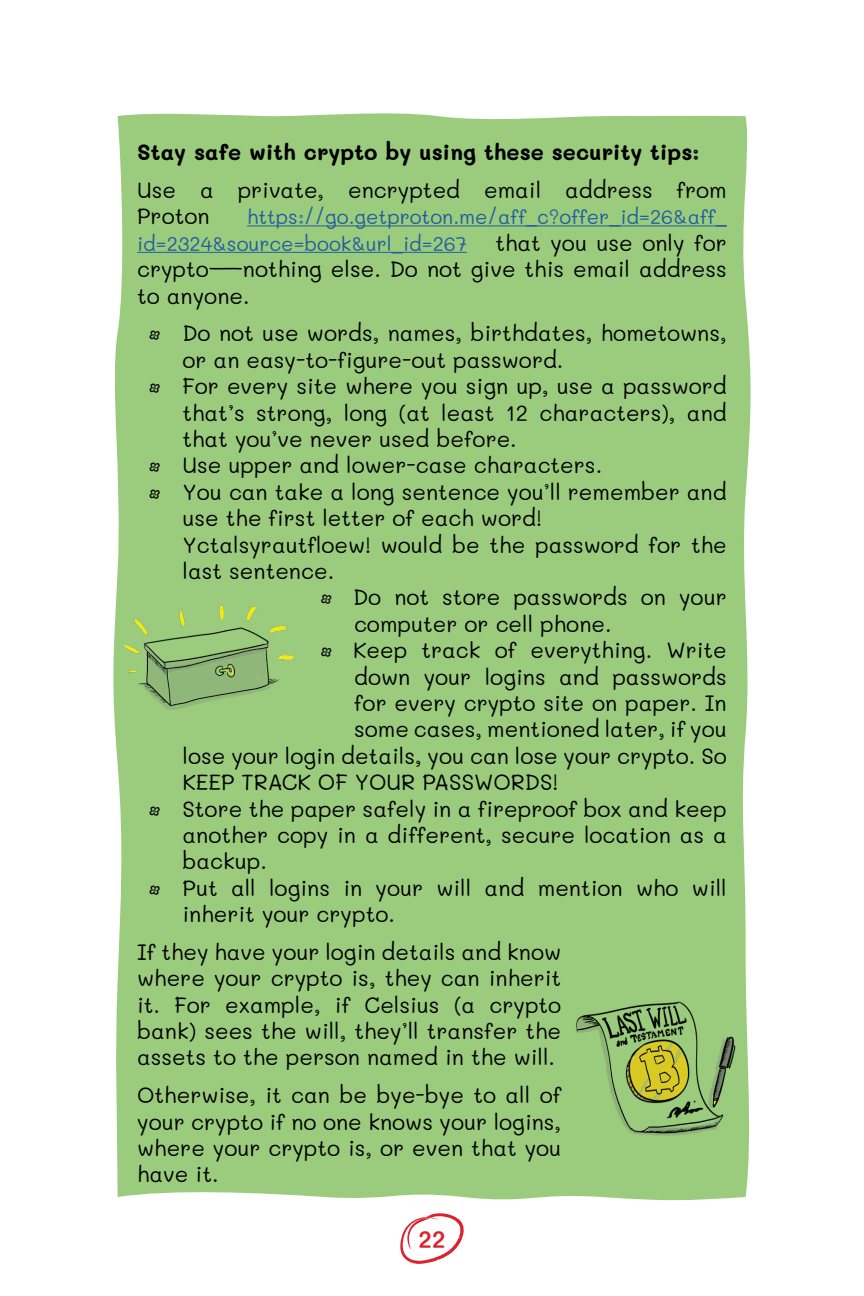
<style>
.page{position:relative;width:864px;height:1296px;background:#fff}
.page>*{position:absolute;margin:0;border:0;box-sizing:border-box;transform-origin:0 0}
.t1{font:600 24px "Mali";color:#dd212e}
.t2{font:22px/26.4px "Mali";color:#000}
.t3{font:700 22px "Mali";color:#000}
.t4{font:20px/26.4px "Mali";color:#215e9e}
</style>
<div class="page">
<svg style="left:400px;top:1213px;width:64px;height:51px"></svg>
<div style="left:115px;top:113px;width:636px;height:1088px;background:#9bcc7e"></div>
<hr style="left:247px;top:225px;width:480px;height:1px;background:#215e9e">
<hr style="left:137px;top:252px;width:330px;height:1px;background:#215e9e">
<img style="left:113px;top:590px;width:196px;height:140px">
<img style="left:561px;top:970px;width:190px;height:189px">
<p class="t3" style="left:137px;top:140px;width:564px">Stay safe with crypto by using these security tips:</p>
<p class="t2" style="left:137px;top:177px;width:591px">Use a private, encrypted email address from<br>Proton</p>
<p class="t4" style="left:137px;top:204px;width:591px;text-indent:110px">https://go.getproton.me/aff_c?offer_id=26&amp;aff_ id=2324&amp;source=book&amp;url_id=267</p>
<p class="t2" style="left:137px;top:230px;width:591px;text-align:justify;text-indent:358px">that you use only for crypto—nothing else. Do not give this email address to anyone.</p>
<p class="t2" style="left:183px;top:321px;width:546px;text-indent:-34px">• Do not use words, names, birthdates, hometowns, or an easy-to-figure-out password.</p>
<p class="t2" style="left:183px;top:373px;width:546px;text-align:justify;text-indent:-34px">• For every site where you sign up, use a password that’s strong, long (at least 12 characters), and that you’ve never used before.</p>
<p class="t2" style="left:149px;top:453px;width:455px">• Use upper and lower-case characters.</p>
<p class="t2" style="left:183px;top:479px;width:546px;text-indent:-34px">• You can take a long sentence you’ll remember and use the first letter of each word!<br>Yctalsyrautfloew! would be the password for the last sentence.</p>
<p class="t2" style="left:354px;top:585px;width:374px;text-indent:-34px">• Do not store passwords on your computer or cell phone.</p>
<p class="t2" style="left:320px;top:637px;width:408px">• Keep track of everything. Write</p>
<p class="t2" style="left:354px;top:664px;width:374px">down your logins and passwords</p>
<p class="t2" style="left:354px;top:690px;width:374px">for every crypto site on paper. In</p>
<p class="t2" style="left:354px;top:717px;width:374px">some cases, mentioned later, if you</p>
<p class="t2" style="left:183px;top:743px;width:546px">lose your login details, you can lose your crypto. So</p>
<p class="t2" style="left:183px;top:769px;width:377px">KEEP TRACK OF YOUR PASSWORDS!</p>
<p class="t2" style="left:183px;top:796px;width:546px;text-align:justify;text-indent:-34px">• Store the paper safely in a fireproof box and keep another copy in a different, secure location as a backup.</p>
<p class="t2" style="left:183px;top:875px;width:546px;text-indent:-34px">• Put all logins in your will and mention who will inherit your crypto.</p>
<p class="t2" style="left:137px;top:939px;width:426px;text-align:justify">If they have your login details and know where your crypto is, they can inherit it. For example, if Celsius (a crypto bank) sees the will, they’ll transfer the assets to the person named in the will.</p>
<p class="t2" style="left:137px;top:1082px;width:426px;text-align:justify">Otherwise, it can be bye-bye to all of your crypto if no one knows your logins, where your crypto is, or even that you have it.</p>
<p class="t1" style="left:419px;top:1226px;width:28px">22</p>
</div>
